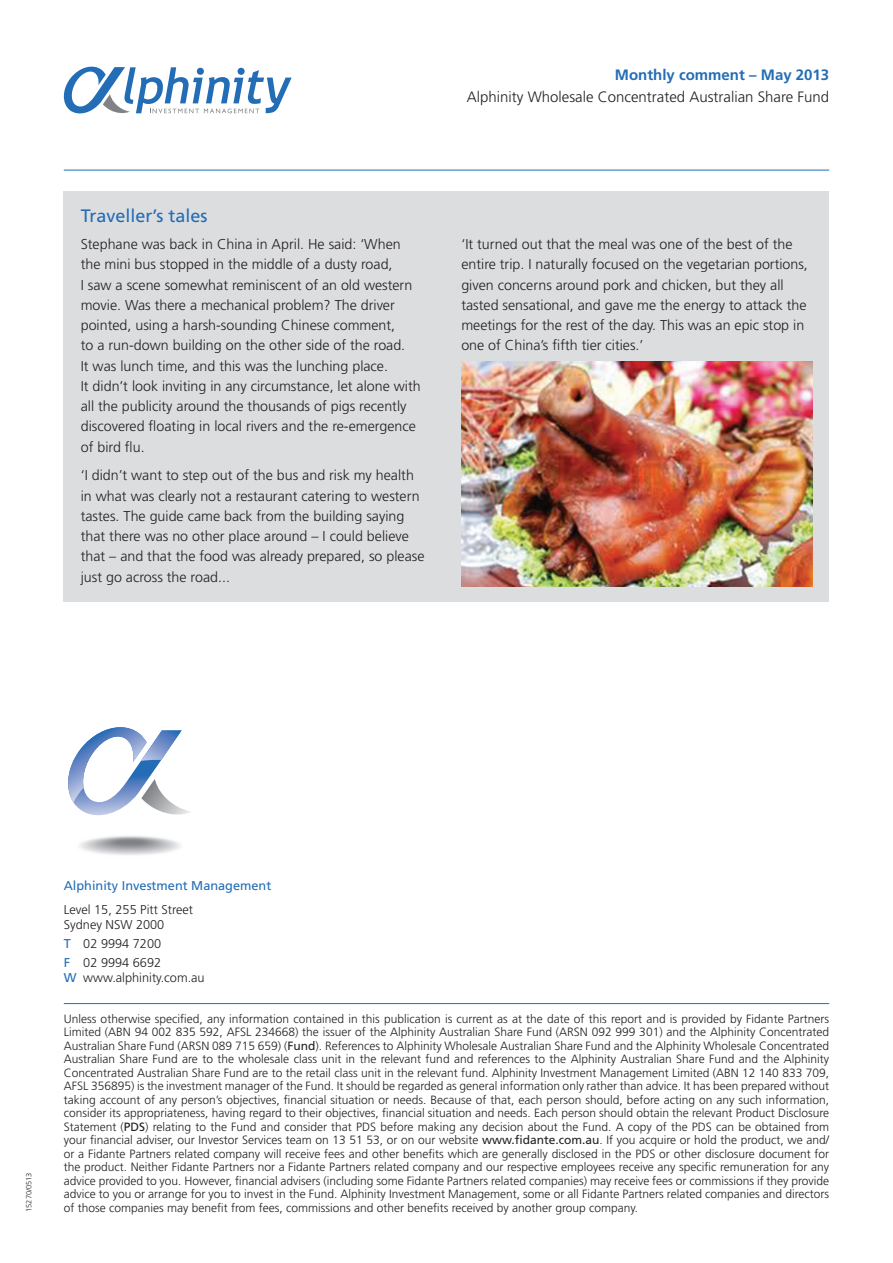
<style>
.page{position:relative;width:893px;height:1263px;background:#fff}
.page>*{position:absolute;margin:0;border:0;box-sizing:border-box;transform-origin:0 0}
.Subhead_-_Level_1{font:18px "Frutiger";color:#226db6}
.t1{font:300 15px "Frutiger";color:#231f20}
.t2{font:700 15px "Frutiger";color:#226db6}
.Body_Text{font:300 14.25px/20.2px "Frutiger";color:#231f20}
.t3{font:300 12.75px/15px "Frutiger";color:#231f20}
.t4{font:12.75px "Frutiger";color:#226db6}
.t5{font:300 12px/13.5px "Frutiger";color:#231f20;text-align:justify}
.t6{font:300 7.5px "Frutiger";color:#231f20}
.s1{font-weight:400;color:#226db6}
.s2{font-weight:400}
</style>
<div class="page">
<hr style="left:64px;top:170px;width:765px;height:1px;background:#226db6">
<hr style="left:64px;top:1003px;width:765px;height:1px;background:#226db6">
<svg style="left:68px;top:727px;width:122px;height:128px"></svg>
<svg style="left:63px;top:66px;width:229px;height:48px"></svg>
<div style="left:64px;top:191px;width:765px;height:411px;background:#dcdddf"></div>
<img style="left:461px;top:361px;width:351px;height:226px">
<p class="t2" style="left:615px;top:66px;width:216px">Monthly comment – May 2013</p>
<p class="t1" style="left:467px;top:89px;width:364px">Alphinity Wholesale Concentrated Australian Share Fund</p>
<p class="Subhead_-_Level_1" style="left:81px;top:206px;width:128px">Traveller’s tales</p>
<p class="Body_Text" style="left:81px;top:234px;width:341px">Stephane was back in China in April. He said: ‘When the mini bus stopped in the middle of a dusty road,<br>I saw a scene somewhat reminiscent of an old western movie. Was there a mechanical problem? The driver pointed, using a harsh-sounding Chinese comment,<br>to a run-down building on the other side of the road.<br>It was lunch time, and this was the lunching place.<br>It didn’t look inviting in any circumstance, let alone with all the publicity around the thousands of pigs recently discovered floating in local rivers and the re-emergence of bird flu.</p>
<p class="Body_Text" style="left:81px;top:465px;width:345px">‘I didn’t want to step out of the bus and risk my health in what was clearly not a restaurant catering to western tastes. The guide came back from the building saying that there was no other place around – I could believe that – and that the food was already prepared, so please just go across the road...</p>
<p class="Body_Text" style="left:461px;top:234px;width:348px">‘It turned out that the meal was one of the best of the entire trip. I naturally focused on the vegetarian portions, given concerns around pork and chicken, but they all tasted sensational, and gave me the energy to attack the meetings for the rest of the day. This was an epic stop in one of China’s fifth tier cities.’</p>
<p class="t6" style="left:25px;top:1212px;width:41px;rotate:-90deg">15270/0513</p>
<p class="t4" style="left:64px;top:878px;width:209px">Alphinity Investment Management</p>
<p class="t3" style="left:64px;top:902px;width:131px">Level 15, 255 Pitt Street<br>Sydney NSW 2000</p>
<p class="t3" style="left:64px;top:934px;width:99px;line-height:19.2px"><span class="s1">T</span> 02 9994 7200<br><span class="s1">F</span> 02 9994 6692</p>
<p class="t3" style="left:64px;top:970px;width:142px"><span class="s1">W</span> www.alphinity.com.au</p>
<p class="t5" style="left:64px;top:1012px;width:767px">Unless otherwise specified, any information contained in this publication is current as at the date of this report and is provided by Fidante Partners Limited (ABN 94 002 835 592, AFSL 234668) the issuer of the Alphinity Australian Share Fund (ARSN 092 999 301) and the Alphinity Concentrated Australian Share Fund (ARSN 089 715 659) (<span class="s2">Fund</span>). References to Alphinity Wholesale Australian Share Fund and the Alphinity Wholesale Concentrated Australian Share Fund are to the wholesale class unit in the relevant fund and references to the Alphinity Australian Share Fund and the Alphinity Concentrated Australian Share Fund are to the retail class unit in the relevant fund. Alphinity Investment Management Limited (ABN 12 140 833 709, AFSL 356895) is the investment manager of the Fund. It should be regarded as general information only rather than advice. It has been prepared without taking account of any person’s objectives, financial situation or needs. Because of that, each person should, before acting on any such information, consider its appropriateness, having regard to their objectives, financial situation and needs. Each person should obtain the relevant Product Disclosure Statement (<span class="s2">PDS</span>) relating to the Fund and consider that PDS before making any decision about the Fund. A copy of the PDS can be obtained from your financial adviser, our Investor Services team on 13 51 53, or on our website <span class="s2">www.fidante.com.au</span>. If you acquire or hold the product, we and/ or a Fidante Partners related company will receive fees and other benefits which are generally disclosed in the PDS or other disclosure document for the product. Neither Fidante Partners nor a Fidante Partners related company and our respective employees receive any specific remuneration for any advice provided to you. However, financial advisers (including some Fidante Partners related companies) may receive fees or commissions if they provide advice to you or arrange for you to invest in the Fund. Alphinity Investment Management, some or all Fidante Partners related companies and directors</p>
<p class="t5" style="left:64px;top:1201px;width:576px">of those companies may benefit from fees, commissions and other benefits received by another group company.</p>
</div>
